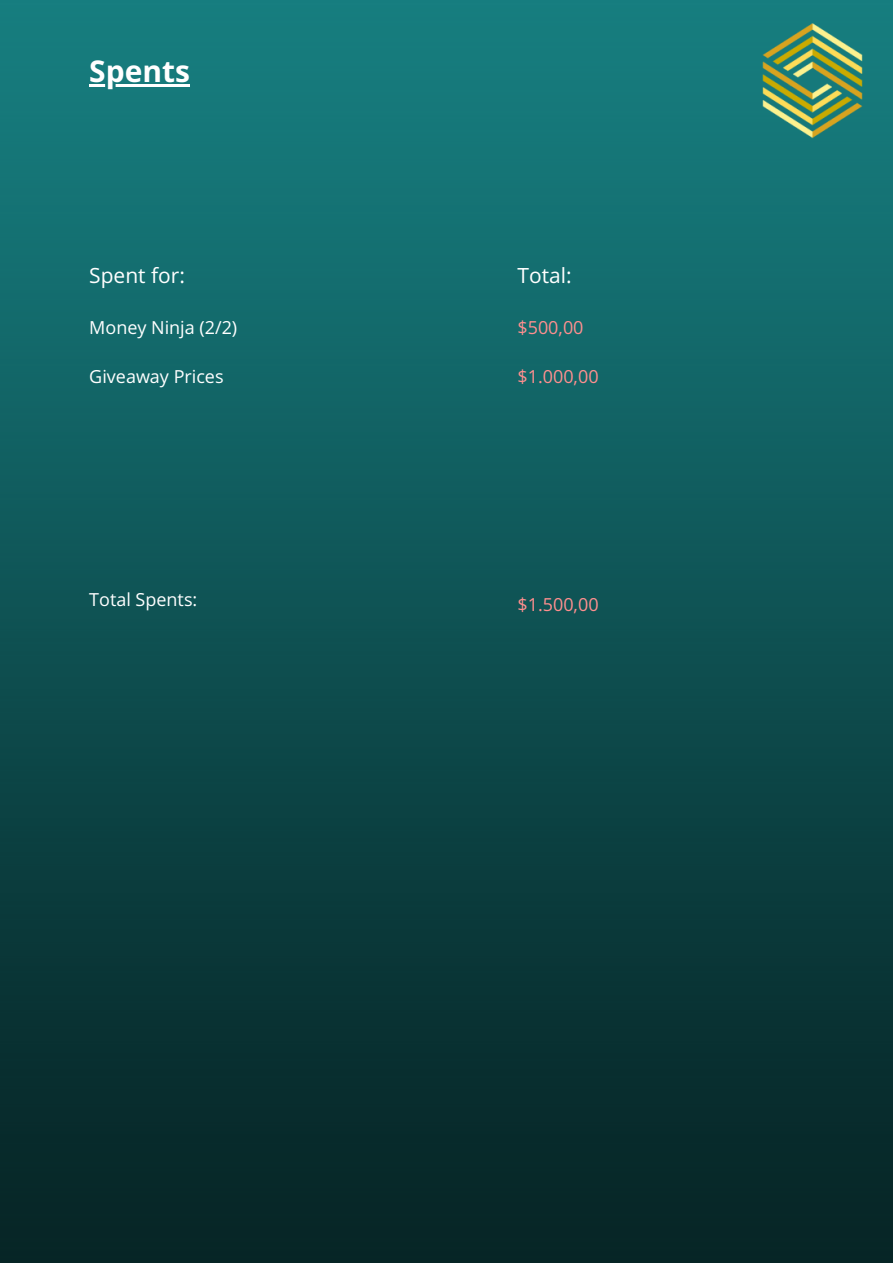
<style>
.page{position:relative;width:893px;height:1264px;background:#fff}
.page>*{position:absolute;margin:0;border:0;box-sizing:border-box;transform-origin:0 0}
.t1{font:700 30px "Open Sans Hebrew";color:#fff}
.t2{font:21px "Open Sans Hebrew";color:#fff}
.t3{font:18px "Open Sans Hebrew";color:#fff}
.t4{font:18px "Open Sans Hebrew";color:#ff8f8f}
</style>
<div class="page">
<img style="left:0;top:0;width:892px;height:1262px">
<img style="left:731px;top:0;width:161px;height:162px">
<hr style="left:89px;top:84px;width:101px;height:3px;background:#fff">
<h1 class="t1" style="left:89px;top:50px;width:102px">Spents</h1>
<p class="t2" style="left:89px;top:261px;width:97px">Spent for:</p>
<p class="t3" style="left:89px;top:315px;width:149px">Money Ninja (2/2)</p>
<p class="t3" style="left:89px;top:364px;width:136px">Giveaway Prices</p>
<p class="t3" style="left:89px;top:587px;width:110px">Total Spents:</p>
<p class="t2" style="left:517px;top:261px;width:56px">Total:</p>
<p class="t4" style="left:517px;top:315px;width:68px">$500,00</p>
<p class="t4" style="left:517px;top:364px;width:83px">$1.000,00</p>
<p class="t4" style="left:517px;top:591px;width:83px">$1.500,00</p>
</div>
